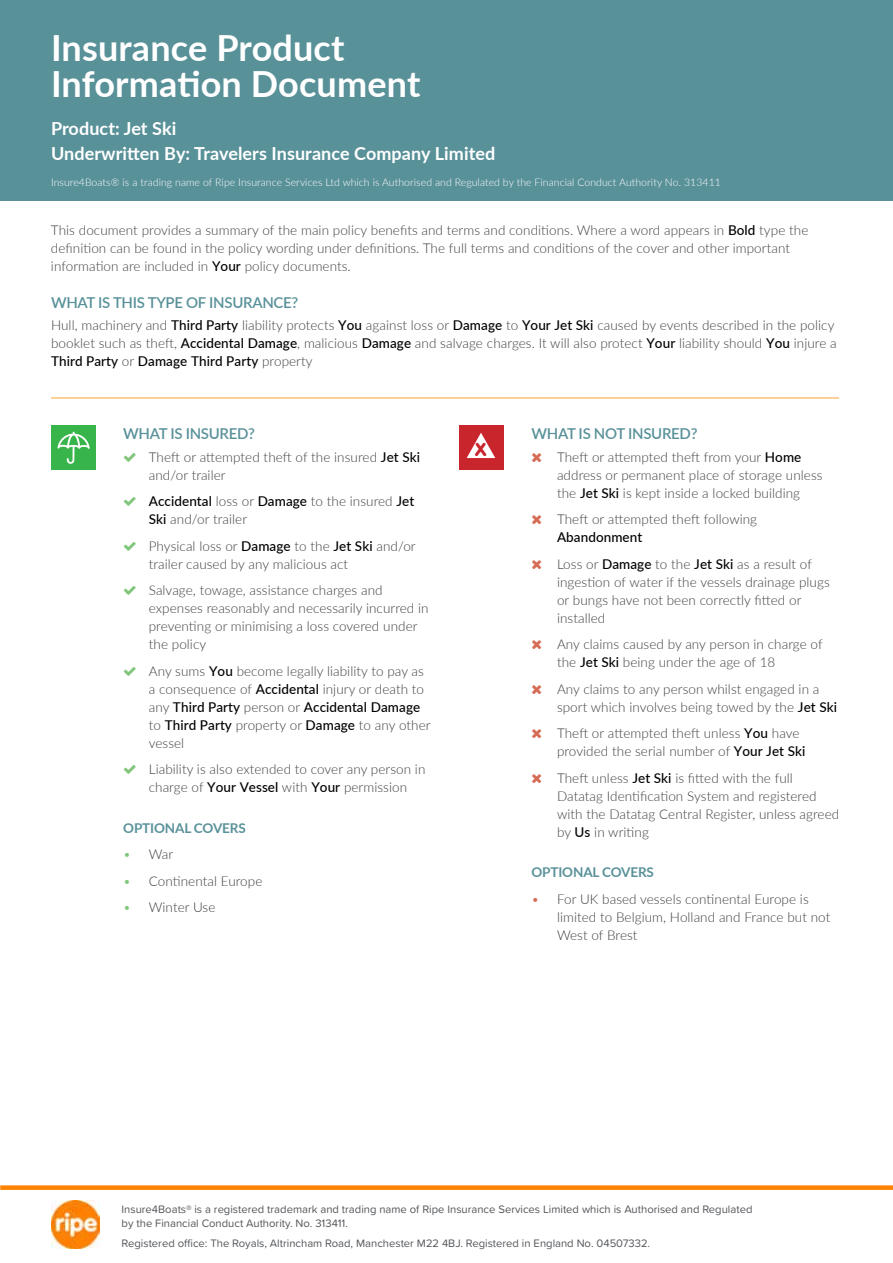
<style>
.page{position:relative;width:893px;height:1263px;background:#fff}
.page>*{position:absolute;margin:0;border:0;box-sizing:border-box;transform-origin:0 0}
.t1{font:700 36px/36px "Lato";letter-spacing:.005em;color:#fff}
.t2{font:900 18.3px "VAG Rounded Std";color:#c9252c}
.t3{font:700 18px/25.2px "Lato";letter-spacing:.005em;color:#fff}
.t4{font:600 15px "Lato";letter-spacing:-.02em;color:#599199}
.t5{font:300 13.5px/18px "Lato";letter-spacing:.005em;color:#403e3d}
.t6{font:500 13.5px/26.5px "Lato";letter-spacing:.005em;color:#000}
.t7{font:700 13.5px "Lato";letter-spacing:-.01em;color:#599199}
.t8{font:11.25px/13.5px "Proxima Soft";color:#54565a}
.t9{font:300 10.5px "Lato";letter-spacing:.005em;color:#fff}
.s1{font-weight:500;color:#000}
.s2{color:#80c67a}
.s3{font-weight:300;color:#403e3d}
.s4{color:#d66c55}
</style>
<div class="page">
<div style="left:0;top:1185px;width:893px;height:5px;background:#ff8200"></div>
<img style="left:51px;top:1201px;width:48px;height:47px">
<hr style="left:51px;top:398px;width:788px;height:1px;background:#faa634">
<div style="left:0;top:0;width:893px;height:201px;background:#599199"></div>
<div style="left:51px;top:426px;width:44px;height:44px;background:#37b44a"></div>
<svg style="left:57px;top:432px;width:33px;height:32px"></svg>
<div style="left:459px;top:426px;width:44px;height:44px;background:#c9252c"></div>
<svg style="left:467px;top:433px;width:28px;height:25px"></svg>
<h1 class="t1" style="left:51px;top:28px;width:371px">Insurance Product<br>Information Document</h1>
<h3 class="t3" style="left:51px;top:115px;width:446px">Product: Jet Ski<br>Underwritten By: Travelers Insurance Company Limited</h3>
<p class="t9" style="left:51px;top:175px;width:671px">Insure4Boats® is a trading name of Ripe Insurance Services Ltd which is Authorised and Regulated by the Financial Conduct Authority No. 313411</p>
<p class="t5" style="left:51px;top:221px;width:759px">This document provides a summary of the main policy benefits and terms and conditions. Where a word appears in <span class="s1">Bold</span> type the definition can be found in the policy wording under definitions. The full terms and conditions of the cover and other important information are included in <span class="s1">Your</span> policy documents.</p>
<p class="t4" style="left:51px;top:291px;width:249px">WHAT IS THIS TYPE OF INSURANCE?</p>
<p class="t5" style="left:51px;top:316px;width:787px">Hull, machinery and <span class="s1">Third Party</span> liability protects <span class="s1">You</span> against loss or <span class="s1">Damage</span> to <span class="s1">Your Jet Ski</span> caused by events described in the policy booklet such as theft, <span class="s1">Accidental Damage</span>, malicious <span class="s1">Damage</span> and salvage charges. It will also protect <span class="s1">Your</span> liability should <span class="s1">You</span> injure a<br><span class="s1">Third Party</span> or <span class="s1">Damage Third Party</span> property</p>
<p class="t4" style="left:123px;top:423px;width:133px">WHAT IS INSURED?</p>
<p class="t5" style="left:149px;top:447px;width:273px">Theft or attempted theft of the insured <span class="s1">Jet Ski </span>and/or trailer</p>
<p class="t5" style="left:149px;top:492px;width:267px"><span class="s1">Accidental</span> loss or <span class="s1">Damage</span> to the insured <span class="s1">Jet<br>Ski</span> and/or trailer</p>
<p class="t5" style="left:149px;top:536px;width:268px">Physical loss or <span class="s1">Damage</span> to the <span class="s1">Jet Ski</span> and/or trailer caused by any malicious act</p>
<p class="t5" style="left:149px;top:581px;width:281px">Salvage, towage, assistance charges and expenses reasonably and necessarily incurred in preventing or minimising a loss covered under the policy</p>
<p class="t5" style="left:149px;top:661px;width:283px">Any sums <span class="s1">You</span> become legally liability to pay as a consequence of <span class="s1">Accidental</span> injury or death to any <span class="s1">Third Party</span> person or <span class="s1">Accidental Damage </span>to <span class="s1">Third Party</span> property or <span class="s1">Damage</span> to any other vessel</p>
<p class="t5" style="left:149px;top:760px;width:278px">Liability is also extended to cover any person in charge of <span class="s1">Your Vessel</span> with <span class="s1">Your</span> permission</p>
<p class="t7" style="left:123px;top:818px;width:124px">OPTIONAL COVERS</p>
<p class="t5" style="left:123px;top:845px;width:52px"><span class="s2">•</span> War</p>
<p class="t5" style="left:123px;top:872px;width:141px"><span class="s2">•</span> Continental Europe</p>
<p class="t5" style="left:123px;top:898px;width:94px"><span class="s2">•</span> Winter Use</p>
<h2 class="t2" style="left:475px;top:439px;width:13px">X</h2>
<p class="t4" style="left:531px;top:423px;width:167px">WHAT IS NOT INSURED?</p>
<p class="t5" style="left:557px;top:447px;width:267px">Theft or attempted theft from your <span class="s1">Home </span>address or permanent place of storage unless the <span class="s1">Jet Ski</span> is kept inside a locked building</p>
<p class="t5" style="left:557px;top:510px;width:202px">Theft or attempted theft following</p>
<p class="t6" style="left:557px;top:523px;width:257px">Abandonment<br><span class="s3">Loss or</span> Damage <span class="s3">to the</span> Jet Ski <span class="s3">as a result of</span></p>
<p class="t5" style="left:557px;top:572px;width:274px">ingestion of water if the vessels drainage plugs or bungs have not been correctly fitted or installed</p>
<p class="t5" style="left:557px;top:635px;width:267px">Any claims caused by any person in charge of the <span class="s1">Jet Ski</span> being under the age of 18</p>
<p class="t5" style="left:557px;top:679px;width:282px">Any claims to any person whilst engaged in a sport which involves being towed by the <span class="s1">Jet Ski</span></p>
<p class="t5" style="left:557px;top:724px;width:250px">Theft or attempted theft unless <span class="s1">You</span> have provided the serial number of <span class="s1">Your Jet Ski</span></p>
<p class="t5" style="left:557px;top:768px;width:284px">Theft unless <span class="s1">Jet Ski</span> is fitted with the full Datatag Identification System and registered with the Datatag Central Register, unless agreed by <span class="s1">Us</span> in writing</p>
<p class="t7" style="left:531px;top:863px;width:124px">OPTIONAL COVERS</p>
<p class="t5" style="left:557px;top:890px;width:275px;text-indent:-26px"><span class="s4">•</span> For UK based vessels continental Europe is limited to Belgium, Holland and France but not<br>West of Brest</p>
<p class="t8" style="left:122px;top:1202px;width:632px">Insure4Boats® is a registered trademark and trading name of Ripe Insurance Services Limited which is Authorised and Regulated by the Financial Conduct Authority. No. 313411.</p>
<p class="t8" style="left:122px;top:1236px;width:530px">Registered office: The Royals, Altrincham Road, Manchester M22 4BJ. Registered in England No. 04507332.</p>
</div>
